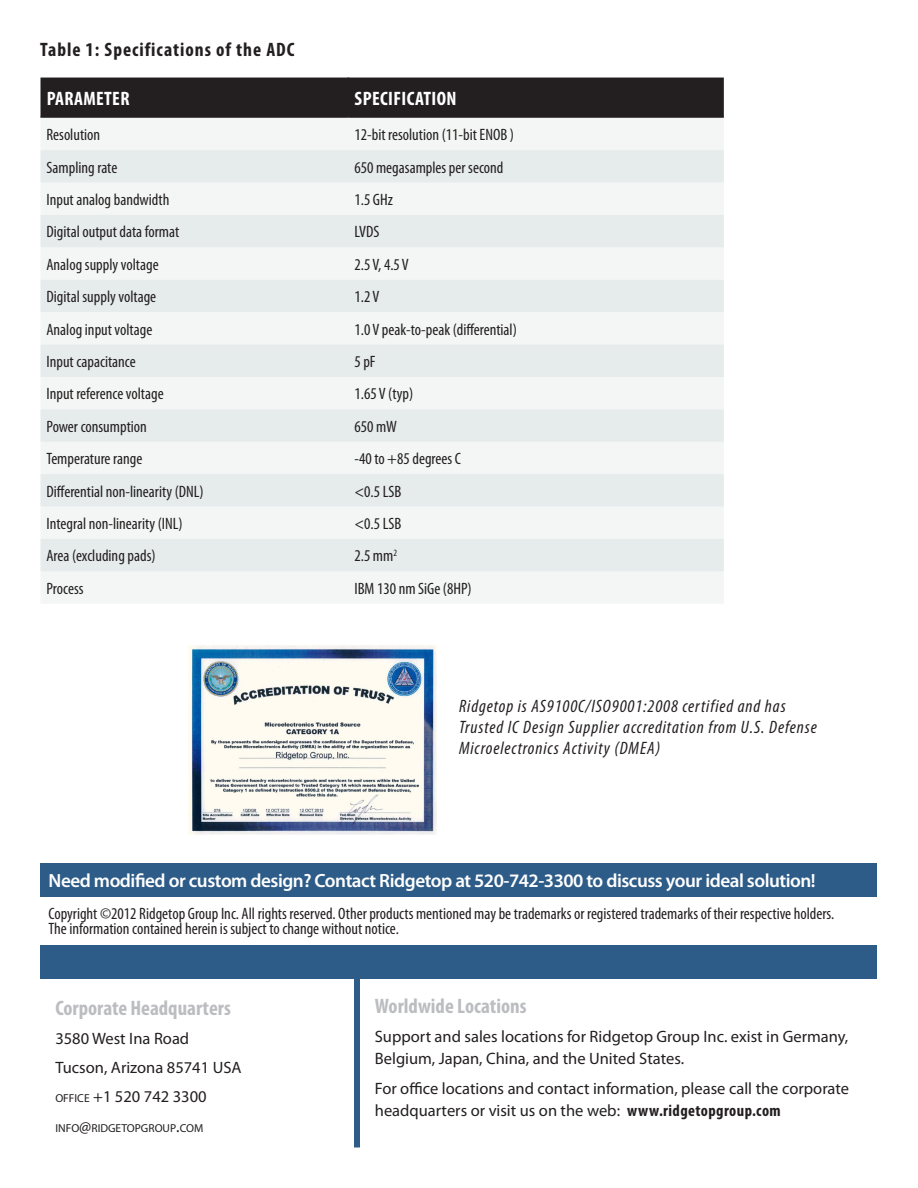
<style>
.page{position:relative;width:918px;height:1188px;background:#fff}
.page>*{position:absolute;margin:0;border:0;box-sizing:border-box;transform-origin:0 0}
.t1{font:700 condensed 21px "Myriad Pro";color:#bcbdc0}
.Table_Caption{font:700 condensed 19.5px "Myriad Pro";letter-spacing:.05em;color:#231f20}
.Table_Heading{font:700 condensed 19.5px "Myriad Pro";letter-spacing:.02em;color:#fff}
.t2{font:600 19.2px "Myriad Pro";letter-spacing:-.025em;color:#fff}
.t3{font:italic condensed 18px/21px "Myriad Pro";letter-spacing:.05em;color:#231f20}
.Table_Cell_Text{font:condensed 16.5px/15px "Myriad Pro";color:#231f20}
.t4{font:16.5px/29.2px "Myriad Pro";color:#231f20}
.Table_Cell_Text-2{font:condensed 16.5px "Myriad Pro";color:#231f20}
.t5{font:11.55px "Myriad Pro";color:#231f20}
.s1{font-style:inherit}
.s2{font-size:11.55px}
.s3{font-size:16.5px}
.s4{font-weight:700;font-stretch:condensed}
</style>
<div class="page">
<div style="left:40px;top:945px;width:838px;height:34px;background:#2e5c88"></div>
<div style="left:354px;top:958px;width:6px;height:189px;background:#2e5c88"></div>
<div style="left:40px;top:863px;width:838px;height:34px;background:#2e5c88"></div>
<div style="left:40px;top:78px;width:684px;height:38px;background:#231f20"></div>
<div style="left:41px;top:118px;width:683px;height:485px;background:#f3f6f4"></div>
<svg style="left:40px;top:150px;width:684px;height:421px;fill:#e6ebeb"></svg>
<hr style="left:348px;top:78px;width:1px;height:38px;background:#231f20">
<hr style="left:40px;top:116px;width:308px;height:2px;background:#231f20">
<hr style="left:348px;top:116px;width:376px;height:2px;background:#231f20">
<img style="left:188px;top:645px;width:249px;height:189px">
<p class="Table_Caption" style="left:40px;top:38px;width:256px">Table 1: Specifications of the ADC</p>
<p class="Table_Heading" style="left:47px;top:86px;width:84px">PARAMETER</p>
<p class="Table_Heading" style="left:355px;top:86px;width:103px">SPECIFICATION</p>
<p class="Table_Cell_Text" style="left:46px;top:127px;width:55px">Resolution</p>
<p class="Table_Cell_Text" style="left:354px;top:127px;width:161px">12-bit resolution (11-bit ENOB )</p>
<p class="Table_Cell_Text" style="left:46px;top:159px;width:72px">Sampling rate</p>
<p class="Table_Cell_Text" style="left:354px;top:159px;width:151px">650 megasamples per second</p>
<p class="Table_Cell_Text" style="left:46px;top:192px;width:124px">Input analog bandwidth</p>
<p class="Table_Cell_Text" style="left:354px;top:192px;width:40px">1.5 GHz</p>
<p class="Table_Cell_Text" style="left:46px;top:224px;width:134px">Digital output data format</p>
<p class="Table_Cell_Text" style="left:354px;top:224px;width:26px">LVDS</p>
<p class="Table_Cell_Text" style="left:46px;top:257px;width:114px">Analog supply voltage</p>
<p class="Table_Cell_Text" style="left:354px;top:257px;width:56px">2.5 V, 4.5 V</p>
<p class="Table_Cell_Text" style="left:46px;top:289px;width:111px">Digital supply voltage</p>
<p class="Table_Cell_Text" style="left:354px;top:289px;width:26px">1.2 V</p>
<p class="Table_Cell_Text" style="left:46px;top:321px;width:107px">Analog input voltage</p>
<p class="Table_Cell_Text" style="left:354px;top:321px;width:164px">1.0 V peak-to-peak (differential)</p>
<p class="Table_Cell_Text" style="left:46px;top:354px;width:91px">Input capacitance</p>
<p class="Table_Cell_Text" style="left:354px;top:354px;width:23px">5 pF</p>
<p class="Table_Cell_Text" style="left:46px;top:386px;width:119px">Input reference voltage</p>
<p class="Table_Cell_Text" style="left:354px;top:386px;width:60px">1.65 V (typ)</p>
<p class="Table_Cell_Text" style="left:46px;top:419px;width:102px">Power consumption</p>
<p class="Table_Cell_Text" style="left:354px;top:419px;width:44px">650 mW</p>
<p class="Table_Cell_Text" style="left:46px;top:451px;width:97px">Temperature range</p>
<p class="Table_Cell_Text" style="left:354px;top:451px;width:108px">-40 to +85 degrees C</p>
<p class="Table_Cell_Text" style="left:46px;top:483px;width:159px">Differential non-linearity (DNL)</p>
<p class="Table_Cell_Text" style="left:354px;top:483px;width:48px">&lt;0.5 LSB</p>
<p class="Table_Cell_Text" style="left:46px;top:516px;width:138px">Integral non-linearity (INL)</p>
<p class="Table_Cell_Text" style="left:354px;top:516px;width:48px">&lt;0.5 LSB</p>
<p class="Table_Cell_Text" style="left:46px;top:548px;width:111px">Area (excluding pads)</p>
<p class="Table_Cell_Text" style="left:354px;top:548px;width:44px">2.5 mm<sup>2</sup></p>
<p class="Table_Cell_Text" style="left:46px;top:581px;width:39px">Process</p>
<p class="Table_Cell_Text-2" style="left:354px;top:578px;width:119px">IBM 130 <span class="s1">nm</span> S<span class="s1">i</span>G<span class="s1">e</span> (8HP)</p>
<p class="t3" style="left:459px;top:695px;width:359px">Ridgetop is AS9100C/ISO9001:2008 certified and has<br>Trusted IC Design Supplier accreditation from U.S. Defense<br>Microelectronics Activity (DMEA)</p>
<p class="t2" style="left:49px;top:869px;width:769px">Need modified or custom design? Contact Ridgetop at 520-742-3300 to discuss your ideal solution!</p>
<p class="Table_Cell_Text" style="left:49px;top:906px;width:787px">Copyright ©2012 Ridgetop Group Inc. All rights reserved. Other products mentioned may be trademarks or registered trademarks of their respective holders.<br>The information contained herein is subject to change without notice.</p>
<p class="t1" style="left:55px;top:994px;width:177px">Corporate Headquarters</p>
<p class="t4" style="left:55px;top:1023px;width:188px">3580 West Ina Road<br>Tucson, Arizona 85741 USA<br><span class="s2">OFFICE</span> +1 520 742 3300</p>
<p class="t5" style="left:55px;top:1121px;width:150px">INFO<span class="s3">@</span>RIDGETOPGROUP<span class="s3">.</span>COM</p>
<p class="t1" style="left:375px;top:993px;width:153px">Worldwide Locations</p>
<p class="t4" style="left:375px;top:1025px;width:475px;line-height:22.5px">Support and sales locations for Ridgetop Group Inc. exist in Germany,<br>Belgium, Japan, China, and the United States.</p>
<p class="t4" style="left:375px;top:1077px;width:476px;line-height:22.5px">For office locations and contact information, please call the corporate headquarters or visit us on the web: <span class="s4">www.ridgetopgroup.com</span></p>
</div>
